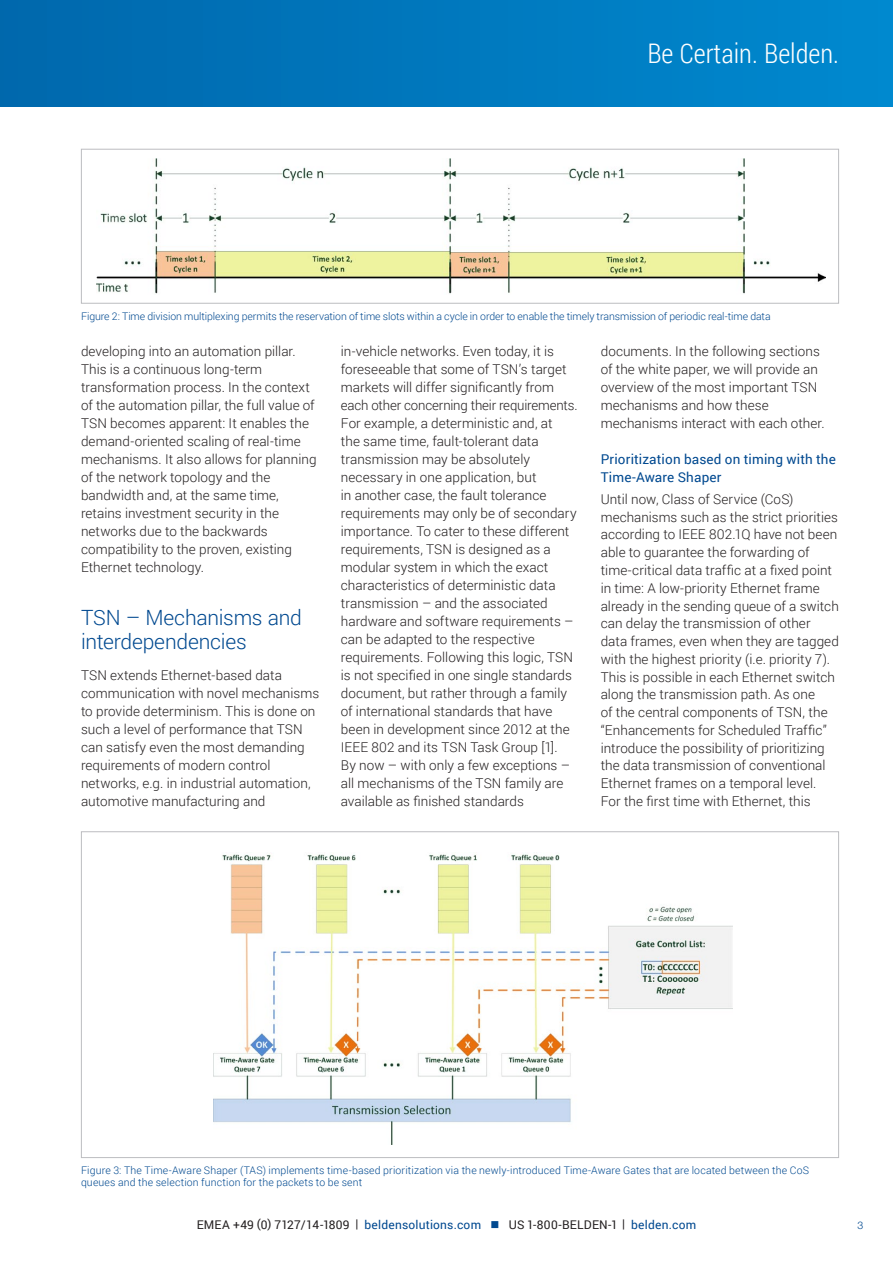
<style>
.page{position:relative;width:893px;height:1263px;background:#fff}
.page>*{position:absolute;margin:0;border:0;box-sizing:border-box;transform-origin:0 0}
.t1{font:300 27px "Roboto Condensed";color:#fff}
.t2{font:300 21px/24px "Roboto";letter-spacing:-.01em;color:#014990}
.t3{font:300 13.5px/18px "Roboto";letter-spacing:.005em;color:#231f20}
.t4{font:13.5px/18px "Roboto";letter-spacing:.01em;color:#014990}
.t5{font:12px "Roboto";letter-spacing:.02em;color:#231f20}
.t6{font:300 10.5px/12px "Roboto";letter-spacing:.005em;color:#014990}
.t7{font:300 10.5px "Helvetica Neue";color:#014990}
.s1{color:#014990}
</style>
<div class="page">
<div style="left:0;top:0;width:893px;height:106px;background:linear-gradient(to right,#0067ac,#0089cf)"></div>
<img style="left:97px;top:159px;width:729px;height:135px">
<div style="left:81px;top:149px;width:758px;height:155px;border:1px solid #bcbdc0"></div>
<img style="left:214px;top:854px;width:518px;height:291px">
<h1 class="t1" style="left:647px;top:34px;width:193px">Be Certain. Belden.</h1>
<p class="t6" style="left:81px;top:310px;width:691px">Figure 2: Time division multiplexing permits the reservation of time slots within a cycle in order to enable the timely transmission of periodic real-time data</p>
<p class="t3" style="left:81px;top:341px;width:237px">developing into an automation pillar.<br>This is a continuous long-term transformation process. In the context of the automation pillar, the full value of TSN becomes apparent: It enables the demand-oriented scaling of real-time mechanisms. It also allows for planning of the network topology and the bandwidth and, at the same time, retains investment security in the networks due to the backwards compatibility to the proven, existing Ethernet technology.</p>
<h2 class="t2" style="left:81px;top:605px;width:222px">TSN – Mechanisms and interdependencies</h2>
<p class="t3" style="left:81px;top:665px;width:240px">TSN extends Ethernet-based data communication with novel mechanisms to provide determinism. This is done on such a level of performance that TSN can satisfy even the most demanding requirements of modern control networks, e.g. in industrial automation, automotive manufacturing and</p>
<p class="t3" style="left:341px;top:341px;width:238px">in-vehicle networks. Even today, it is foreseeable that some of TSN’s target markets will differ significantly from each other concerning their requirements.<br>For example, a deterministic and, at<br>the same time, fault-tolerant data transmission may be absolutely necessary in one application, but<br>in another case, the fault tolerance requirements may only be of secondary importance. To cater to these different requirements, TSN is designed as a modular system in which the exact characteristics of deterministic data transmission – and the associated hardware and software requirements – can be adapted to the respective requirements. Following this logic, TSN is not specified in one single standards document, but rather through a family of international standards that have been in development since 2012 at the IEEE 802 and its TSN Task Group [1].<br>By now – with only a few exceptions – all mechanisms of the TSN family are available as finished standards</p>
<p class="t3" style="left:601px;top:341px;width:225px">documents. In the following sections of the white paper, we will provide an overview of the most important TSN mechanisms and how these mechanisms interact with each other.</p>
<p class="t4" style="left:601px;top:449px;width:237px">Prioritization based on timing with the<br>Time-Aware Shaper</p>
<p class="t3" style="left:601px;top:490px;width:240px">Until now, Class of Service (CoS) mechanisms such as the strict priorities according to IEEE 802.1Q have not been able to guarantee the forwarding of time-critical data traffic at a fixed point in time: A low-priority Ethernet frame already in the sending queue of a switch can delay the transmission of other data frames, even when they are tagged with the highest priority (i.e. priority 7).<br>This is possible in each Ethernet switch along the transmission path. As one<br>of the central components of TSN, the “Enhancements for Scheduled Traffic” introduce the possibility of prioritizing the data transmission of conventional Ethernet frames on a temporal level.<br>For the first time with Ethernet, this</p>
<p class="t6" style="left:81px;top:1164px;width:730px">Figure 3: The Time-Aware Shaper (TAS) implements time-based prioritization via the newly-introduced Time-Aware Gates that are located between the CoS queues and the selection function for the packets to be sent</p>
<p class="t5" style="left:197px;top:1216px;width:501px">EMEA +49 (0) 7127/14-1809 | <span class="s1">beldensolutions.com</span> <span class="s1">■</span> US 1-800-BELDEN-1 | <span class="s1">belden.com</span></p>
<p class="t7" style="left:857px;top:1219px;width:7px">3</p>
</div>
